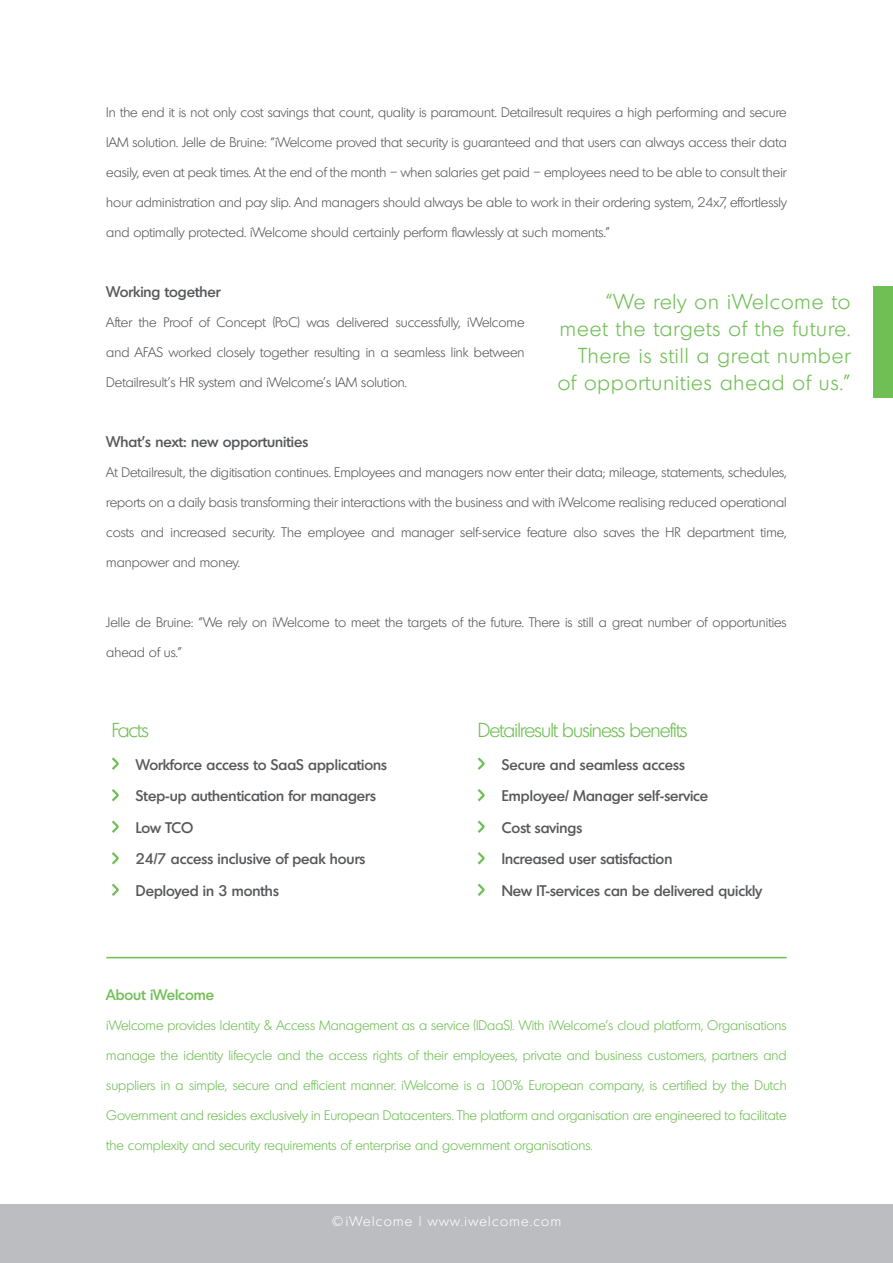
<style>
.page{position:relative;width:893px;height:1263px;background:#fff}
.page>*{position:absolute;margin:0;border:0;box-sizing:border-box;transform-origin:0 0}
.Quotestijl_1{font:300 21px/27px "Montreal";letter-spacing:.05em;color:#6fbf54;text-align:right}
.Opsomkopje{font:300 19.65px "Montreal";letter-spacing:-.04em;color:#6fbf54}
.opsomming{font:500 15px "Montreal";color:#57585a}
.Kopje{font:500 15px "Montreal";color:#57585a}
.Kopje-2{font:500 15px "Montreal";color:#6fbf54}
.t1{font:300 13.5px "Montreal";color:#57585a}
.t2{font:300 13.5px "Montreal";color:#6fbf54}
.t3{font:300 13.5px "Montreal";letter-spacing:.1em;color:#fff}
</style>
<div class="page">
<div style="left:0;top:1204px;width:893px;height:59px;background:#bcbdc0"></div>
<div style="left:874px;top:286px;width:19px;height:111px;background:#6fbf54"></div>
<hr style="left:106px;top:957px;width:681px;height:1px;background:#6fbf54">
<svg style="left:477px;top:757px;width:8px;height:13px"></svg>
<svg style="left:112px;top:757px;width:7px;height:13px"></svg>
<svg style="left:477px;top:789px;width:8px;height:13px"></svg>
<svg style="left:112px;top:789px;width:7px;height:13px"></svg>
<svg style="left:477px;top:820px;width:8px;height:13px"></svg>
<svg style="left:112px;top:820px;width:7px;height:13px"></svg>
<svg style="left:477px;top:852px;width:8px;height:13px"></svg>
<svg style="left:112px;top:852px;width:7px;height:13px"></svg>
<svg style="left:477px;top:883px;width:8px;height:13px"></svg>
<svg style="left:112px;top:883px;width:7px;height:13px"></svg>
<p class="t1" style="left:106px;top:104px;width:682px">In the end it is not only cost savings that count, quality is paramount. Detailresult requires a high performing and secure</p>
<p class="t1" style="left:106px;top:134px;width:682px">IAM solution. Jelle de Bruine: “iWelcome proved that security is guaranteed and that users can always access their data</p>
<p class="t1" style="left:106px;top:164px;width:682px">easily, even at peak times. At the end of the month – when salaries get paid – employees need to be able to consult their</p>
<p class="t1" style="left:106px;top:194px;width:682px">hour administration and pay slip. And managers should always be able to work in their ordering system, 24x7, effortlessly</p>
<p class="t1" style="left:106px;top:224px;width:505px">and optimally protected. iWelcome should certainly perform flawlessly at such moments.”</p>
<p class="Kopje" style="left:106px;top:281px;width:116px">Working together</p>
<p class="t1" style="left:106px;top:314px;width:420px">After the Proof of Concept (PoC) was delivered successfully, iWelcome</p>
<p class="t1" style="left:106px;top:344px;width:420px">and AFAS worked closely together resulting in a seamless link between</p>
<p class="t1" style="left:106px;top:374px;width:302px">Detailresult’s HR system and iWelcome’s IAM solution.</p>
<p class="Quotestijl_1" style="left:558px;top:288px;width:294px">“We rely on iWelcome to meet the targets of the future.<br>There is still a great number of opportunities ahead of us.”</p>
<p class="Kopje" style="left:106px;top:431px;width:203px">What’s next: new opportunities</p>
<p class="t1" style="left:106px;top:464px;width:682px">At Detailresult, the digitisation continues. Employees and managers now enter their data; mileage, statements, schedules,</p>
<p class="t1" style="left:106px;top:494px;width:682px">reports on a daily basis transforming their interactions with the business and with iWelcome realising reduced operational</p>
<p class="t1" style="left:106px;top:524px;width:682px">costs and increased security. The employee and manager self-service feature also saves the HR department time,</p>
<p class="t1" style="left:106px;top:554px;width:135px">manpower and money.</p>
<p class="t1" style="left:106px;top:614px;width:682px">Jelle de Bruine: “We rely on iWelcome to meet the targets of the future. There is still a great number of opportunities</p>
<p class="t1" style="left:106px;top:644px;width:77px">ahead of us.”</p>
<p class="Opsomkopje" style="left:112px;top:718px;width:38px">Facts</p>
<p class="Opsomkopje" style="left:478px;top:718px;width:211px">Detailresult business benefits</p>
<p class="opsomming" style="left:502px;top:754px;width:185px">Secure and seamless access</p>
<p class="opsomming" style="left:502px;top:786px;width:208px">Employee/ Manager self-service</p>
<p class="opsomming" style="left:502px;top:817px;width:82px">Cost savings</p>
<p class="opsomming" style="left:502px;top:849px;width:172px">Increased user satisfaction</p>
<p class="opsomming" style="left:502px;top:880px;width:262px">New IT-services can be delivered quickly</p>
<p class="opsomming" style="left:136px;top:754px;width:253px">Workforce access to SaaS applications</p>
<p class="opsomming" style="left:136px;top:786px;width:241px">Step-up authentication for managers</p>
<p class="opsomming" style="left:136px;top:817px;width:59px">Low TCO</p>
<p class="opsomming" style="left:136px;top:849px;width:231px">24/7 access inclusive of peak hours</p>
<p class="opsomming" style="left:136px;top:880px;width:144px">Deployed in 3 months</p>
<p class="Kopje-2" style="left:106px;top:985px;width:109px">About iWelcome</p>
<p class="t2" style="left:106px;top:1017px;width:682px">iWelcome provides Identity &amp; Access Management as a service (IDaaS). With iWelcome’s cloud platform, Organisations</p>
<p class="t2" style="left:106px;top:1047px;width:682px">manage the identity lifecycle and the access rights of their employees, private and business customers, partners and</p>
<p class="t2" style="left:106px;top:1077px;width:682px">suppliers in a simple, secure and efficient manner. iWelcome is a 100% European company, is certified by the Dutch</p>
<p class="t2" style="left:106px;top:1107px;width:682px">Government and resides exclusively in European Datacenters. The platform and organisation are engineered to facilitate</p>
<p class="t2" style="left:106px;top:1137px;width:488px">the complexity and security requirements of enterprise and government organisations.</p>
<p class="t3" style="left:332px;top:1213px;width:231px">©iWelcome | www.iwelcome.com</p>
</div>
